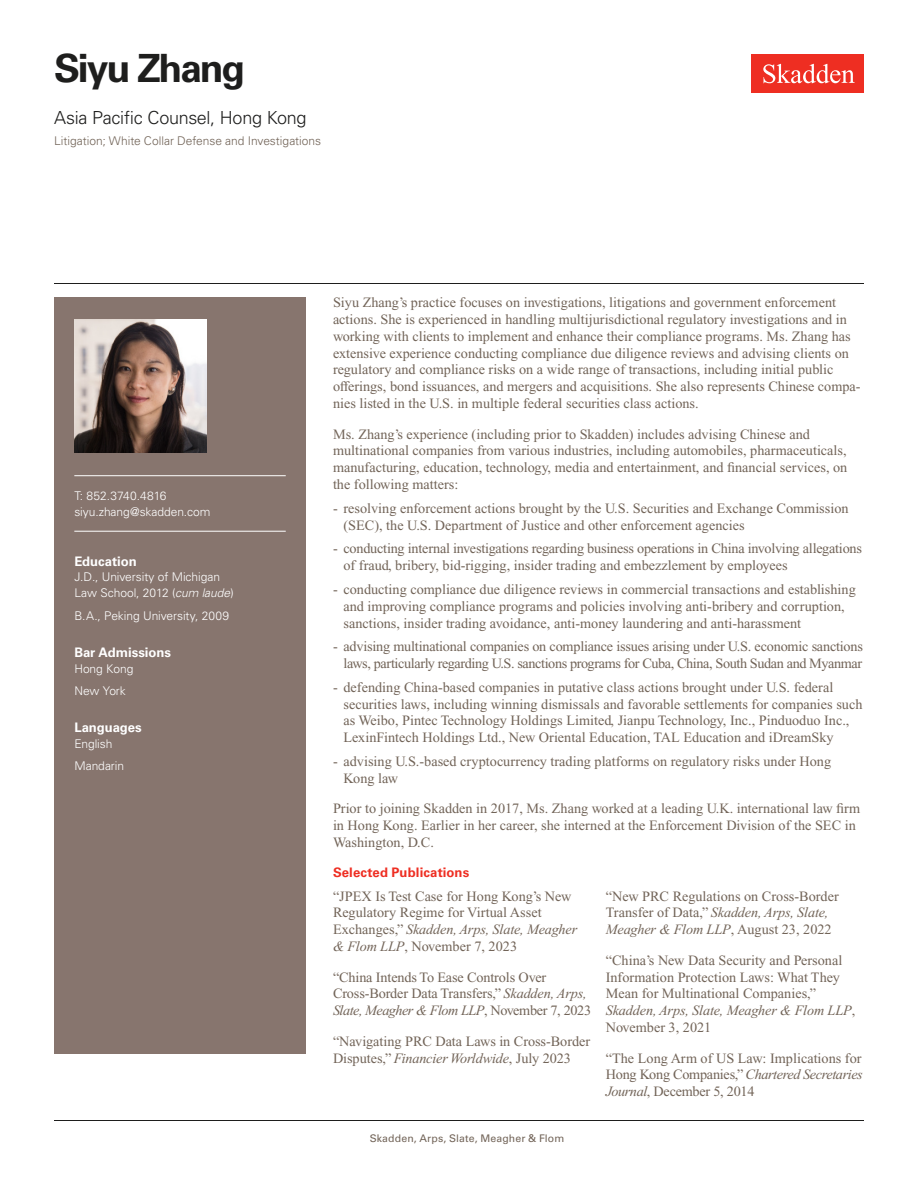
<style>
.page{position:relative;width:918px;height:1188px;background:#fff}
.page>*{position:absolute;margin:0;border:0;box-sizing:border-box;transform-origin:0 0}
.Name{font:700 39px "Univers LT Std";letter-spacing:-.055em;color:#1e1e1d}
.Title_and_Office{font:300 18px "Univers LT Std";letter-spacing:-.015em;color:#1e1e1d}
.Main_Body_Bulleted{font:14.25px/16.8px "Times New Roman PS Std";color:#726458}
.Main_Body{font:14.25px/16.8px "Times New Roman PS Std";color:#726458}
.Main_Body_Split_Columns{font:14.25px/16.8px "Times New Roman PS Std";color:#726458}
.Bar_Admission_Education{font:700 13.2px "Univers LT Std";letter-spacing:-.005em;color:#fff}
.Publications_Associations{font:700 13.2px "Univers LT Std";letter-spacing:.01em;color:#ee2e22}
.Sidebar_text{font:300 12px/15.8px "Univers LT Std";letter-spacing:-.005em;color:#fff}
.Practice{font:300 12px "Univers LT Std";color:#726458}
.Email{font:300 12px "Univers LT Std";letter-spacing:-.005em;color:#fff}
.Phone_Number{font:300 12px "Univers LT Std";color:#fff}
.Folio{font:10.5px "Univers LT Std";letter-spacing:.01em;color:#726458}
.s1{font-style:italic}
.s2{font-weight:700;color:#fff}
</style>
<div class="page">
<div style="left:752px;top:54px;width:112px;height:39px;background:#ee2e22"></div>
<svg style="left:763px;top:64px;width:92px;height:19px"></svg>
<div style="left:54px;top:297px;width:252px;height:756px;background:#87756e"></div>
<hr style="left:74px;top:475px;width:212px;height:1px;background:#fff">
<hr style="left:74px;top:531px;width:212px;height:1px;background:#fff">
<img style="left:74px;top:320px;width:132px;height:132px">
<hr style="left:54px;top:1120px;width:810px;height:1px;background:#1e1e1d">
<hr style="left:54px;top:283px;width:810px;height:1px;background:#1e1e1d">
<h1 class="Name" style="left:54px;top:46px;width:193px">Siyu Zhang</h1>
<h2 class="Title_and_Office" style="left:54px;top:107px;width:254px">Asia Pacific Counsel, Hong Kong</h2>
<h3 class="Practice" style="left:54px;top:134px;width:269px">Litigation; White Collar Defense and Investigations</h3>
<p class="Phone_Number" style="left:74px;top:489px;width:94px">T: 852.3740.4816</p>
<p class="Email" style="left:74px;top:504px;width:138px">siyu.zhang@skadden.com</p>
<p class="Bar_Admission_Education" style="left:74px;top:553px;width:64px">Education</p>
<p class="Sidebar_text" style="left:74px;top:569px;width:161px">J.D., University of Michigan<br>Law School, 2012 (<span class="s1">cum laude</span>)</p>
<p class="Sidebar_text" style="left:74px;top:608px;width:156px">B.A., Peking University, 2009</p>
<p class="Bar_Admission_Education" style="left:74px;top:644px;width:98px">Bar Admissions</p>
<p class="Sidebar_text" style="left:74px;top:660px;width:61px">Hong Kong</p>
<p class="Sidebar_text" style="left:74px;top:683px;width:53px">New York</p>
<p class="Bar_Admission_Education" style="left:74px;top:720px;width:69px">Languages</p>
<p class="Sidebar_text" style="left:74px;top:736px;width:40px">English</p>
<p class="Sidebar_text" style="left:74px;top:758px;width:51px">Mandarin</p>
<p class="Main_Body" style="left:333px;top:294px;width:529px">Siyu Zhang’s practice focuses on investigations, litigations and government enforcement actions. She is experienced in handling multijurisdictional regulatory investigations and in working with clients to implement and enhance their compliance programs. Ms. Zhang has extensive experience conducting compliance due diligence reviews and advising clients on regulatory and compliance risks on a wide range of transactions, including initial public offerings, bond issuances, and mergers and acquisitions. She also represents Chinese compa&shy;nies listed in the U.S. in multiple federal securities class actions.</p>
<p class="Main_Body" style="left:333px;top:425px;width:516px">Ms. Zhang’s experience (including prior to Skadden) includes advising Chinese and multinational companies from various industries, including automobiles, pharmaceuticals, manufacturing, education, technology, media and entertainment, and financial services, on the following matters:</p>
<p class="Main_Body_Bulleted" style="left:344px;top:500px;width:507px;text-indent:-10px">- resolving enforcement actions brought by the U.S. Securities and Exchange Commission (SEC), the U.S. Department of Justice and other enforcement agencies</p>
<p class="Main_Body_Bulleted" style="left:344px;top:540px;width:520px;text-indent:-10px">- conducting internal investigations regarding business operations in China involving allegations of fraud, bribery, bid-rigging, insider trading and embezzlement by employees</p>
<p class="Main_Body_Bulleted" style="left:344px;top:581px;width:514px;text-indent:-10px">- conducting compliance due diligence reviews in commercial transactions and establishing and improving compliance programs and policies involving anti-bribery and corruption, sanctions, insider trading avoidance, anti-money laundering and anti-harassment</p>
<p class="Main_Body_Bulleted" style="left:333px;top:638px;width:531px;text-align:right">- advising multinational companies on compliance issues arising under U.S. economic sanctions laws, particularly regarding U.S. sanctions programs for Cuba, China, South Sudan and Myanmar</p>
<p class="Main_Body_Bulleted" style="left:344px;top:679px;width:520px;text-indent:-10px">- defending China-based companies in putative class actions brought under U.S. federal securities laws, including winning dismissals and favorable settlements for companies such as Weibo, Pintec Technology Holdings Limited, Jianpu Technology, Inc., Pinduoduo Inc., LexinFintech Holdings Ltd., New Oriental Education, TAL Education and iDreamSky</p>
<p class="Main_Body_Bulleted" style="left:344px;top:753px;width:489px;text-indent:-10px">- advising U.S.-based cryptocurrency trading platforms on regulatory risks under Hong<br>Kong law</p>
<p class="Main_Body" style="left:333px;top:800px;width:529px">Prior to joining Skadden in 2017, Ms. Zhang worked at a leading U.K. international law firm in Hong Kong. Earlier in her career, she interned at the Enforcement Division of the SEC in<br>Washington, D.C.</p>
<p class="Publications_Associations" style="left:333px;top:865px;width:138px">Selected Publications</p>
<p class="Main_Body_Split_Columns" style="left:333px;top:887px;width:246px">“JPEX Is Test Case for Hong Kong’s New Regulatory Regime for Virtual Asset Exchanges,” <span class="s1">Skadden, Arps, Slate, Meagher &amp; Flom LLP</span>, November 7, 2023</p>
<p class="Main_Body_Split_Columns" style="left:333px;top:968px;width:260px">“China Intends To Ease Controls Over<br>Cross-Border Data Transfers,” <span class="s1">Skadden, Arps,<br>Slate, Meagher &amp; Flom LLP</span>, November 7, 2023</p>
<p class="Main_Body_Split_Columns" style="left:333px;top:1033px;width:259px">“Navigating PRC Data Laws in Cross-Border<br>Disputes,” <span class="s1">Financier Worldwide</span>, July 2023</p>
<p class="Main_Body_Split_Columns" style="left:606px;top:887px;width:234px">“New PRC Regulations on Cross-Border<br>Transfer of Data,” <span class="s1">Skadden, Arps, Slate,<br>Meagher &amp; Flom LLP</span>, August 23, 2022</p>
<p class="Main_Body_Split_Columns" style="left:606px;top:952px;width:251px">“China’s New Data Security and Personal Information Protection Laws: What They Mean for Multinational Companies,” <span class="s1">Skadden, Arps, Slate, Meagher &amp; Flom LLP</span>, November 3, 2021</p>
<p class="Main_Body_Split_Columns" style="left:606px;top:1049px;width:259px;text-align:justify">“The Long Arm of US Law: Implications for Hong Kong Companies,” <span class="s1">Chartered Secretaries Journal</span>, December 5, 2014</p>
<p class="Folio" style="left:354px;top:1132px;width:212px"><span class="s2">1</span> Skadden, Arps, Slate, Meagher &amp; Flom</p>
</div>
